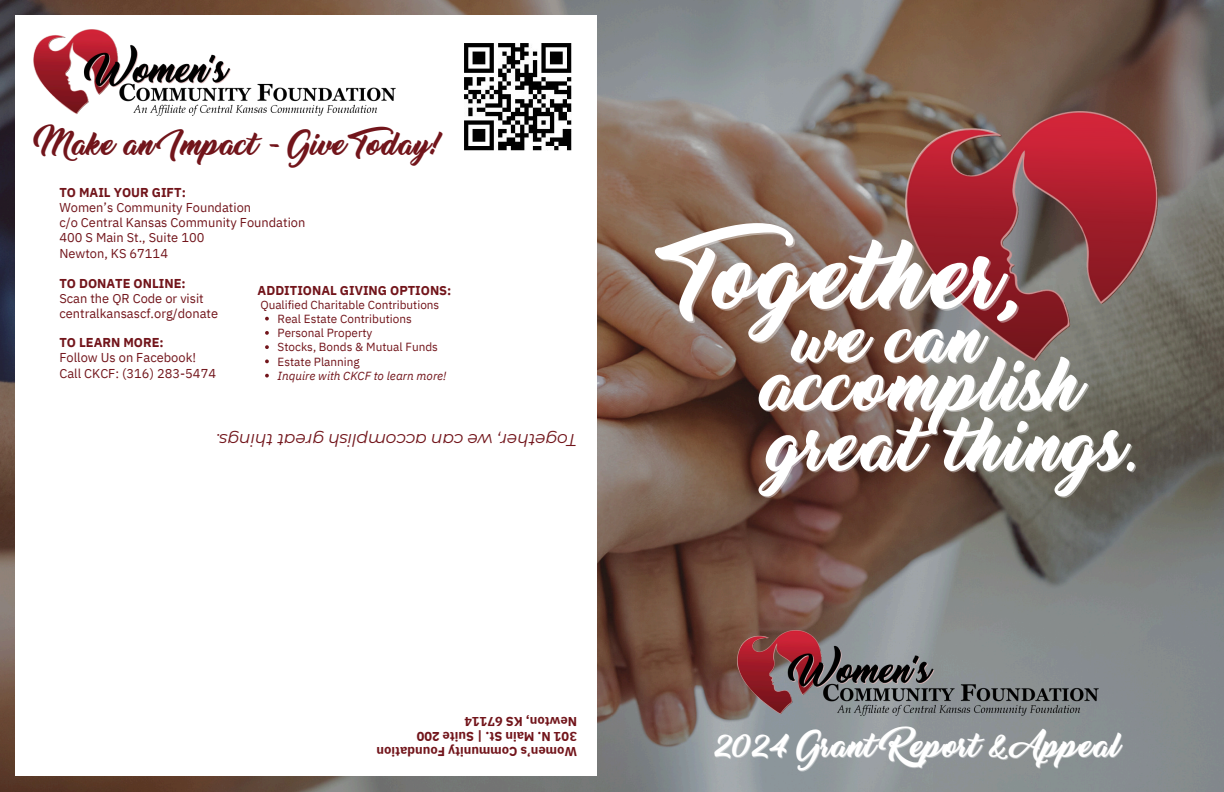
<style>
.page{position:relative;width:1224px;height:792px;background:#fff}
.page>*{position:absolute;margin:0;border:0;box-sizing:border-box;transform-origin:0 0}
.t1{font:77.1px "Thinking Of Betty";color:#fff}
.t2{font:59.9px "Thinking Of Betty";color:#fff}
.t3{font:55.9px "Thinking Of Betty";color:#fff}
.t4{font:27.1px "Thinking Of Betty";color:#fff}
.t5{font:25.5px "Thinking Of Betty";letter-spacing:-.01em;color:#72151b}
.t6{font:italic 17.1px "Montserrat";color:#72151b}
.t7{font:12.8px/15.2px "IBM Plex Sans";color:#72151b}
.t8{font:700 12.8px "IBM Plex Sans";color:#72151b}
.t9{font:11.8px "IBM Plex Sans";color:#72151b}
.t10{font:italic 11.8px "IBM Plex Sans";color:#72151b}
.s1{font-weight:700}
</style>
<div class="page">
<img style="left:0;top:0;width:1224px;height:792px">
<img style="left:737px;top:630px;width:362px;height:86px">
<img style="left:905px;top:112px;width:252px;height:249px">
<div style="left:15px;top:15px;width:582px;height:761px;background:#fff"></div>
<svg style="left:265px;top:317px;width:4px;height:4px"></svg>
<svg style="left:265px;top:331px;width:4px;height:4px"></svg>
<svg style="left:265px;top:345px;width:4px;height:4px"></svg>
<svg style="left:265px;top:360px;width:4px;height:3px"></svg>
<svg style="left:265px;top:374px;width:4px;height:4px"></svg>
<img style="left:34px;top:30px;width:361px;height:85px">
<img style="left:464px;top:43px;width:108px;height:108px">
<h2 class="t5" style="left:41px;top:136px;width:405px">Make an Impact - Give Today!</h2>
<p class="t8" style="left:59px;top:183px;width:128px">TO MAIL YOUR GIFT:</p>
<p class="t7" style="left:59px;top:199px;width:193px">Women’s Community Foundation</p>
<p class="t7" style="left:59px;top:215px;width:247px">c/o Central Kansas Community Foundation<br>400 S Main St., Suite 100</p>
<p class="t7" style="left:59px;top:245px;width:110px">Newton, KS 67114</p>
<p class="t7" style="left:59px;top:275px;width:160px"><span class="s1">TO DONATE ONLINE:<br></span>Scan the QR Code or visit centralkansascf.org/donate</p>
<p class="t7" style="left:59px;top:335px;width:158px"><span class="s1">TO LEARN MORE:<br></span>Follow Us on Facebook!<br>Call CKCF: (316) 283-5474</p>
<h1 class="t8" style="left:258px;top:282px;width:195px">ADDITIONAL GIVING OPTIONS:</h1>
<h4 class="t9" style="left:260px;top:296px;width:181px">Qualified Charitable Contributions</h4>
<h6 class="t9" style="left:278px;top:311px;width:136px">Real Estate Contributions</h6>
<h6 class="t9" style="left:278px;top:325px;width:96px">Personal Property</h6>
<h6 class="t9" style="left:278px;top:339px;width:162px">Stocks, Bonds &amp; Mutual Funds</h6>
<p class="t9" style="left:278px;top:353px;width:84px">Estate Planning</p>
<p class="t10" style="left:278px;top:368px;width:170px">Inquire with CKCF to learn more!</p>
<h2 class="t6" style="left:577px;top:451px;width:363px;rotate:-180deg">oT g ht e w, r e e ac n a occ m p hs i l g ae r t ht n i g . s</h2>
<p class="t1" style="left:679px;top:251px;width:349px">Together,</p>
<p class="t3" style="left:797px;top:321px;width:189px">we can</p>
<p class="t2" style="left:762px;top:366px;width:325px">accomplish</p>
<p class="t2" style="left:769px;top:426px;width:370px">great things.</p>
<p class="t8" style="left:577px;top:730px;width:114px;rotate:-180deg">N we K, not S 67114</p>
<p class="t8" style="left:577px;top:745px;width:162px;rotate:-180deg">3 10 N M. nia S |. t S et iu 2 0 0</p>
<h5 class="t8" style="left:577px;top:760px;width:202px;rotate:-180deg">W mo s ’ ne C mo m y t i nu dnuoF no i t a</h5>
<p class="t4" style="left:715px;top:737px;width:408px">2024 Grant Report &amp; Appeal</p>
</div>
